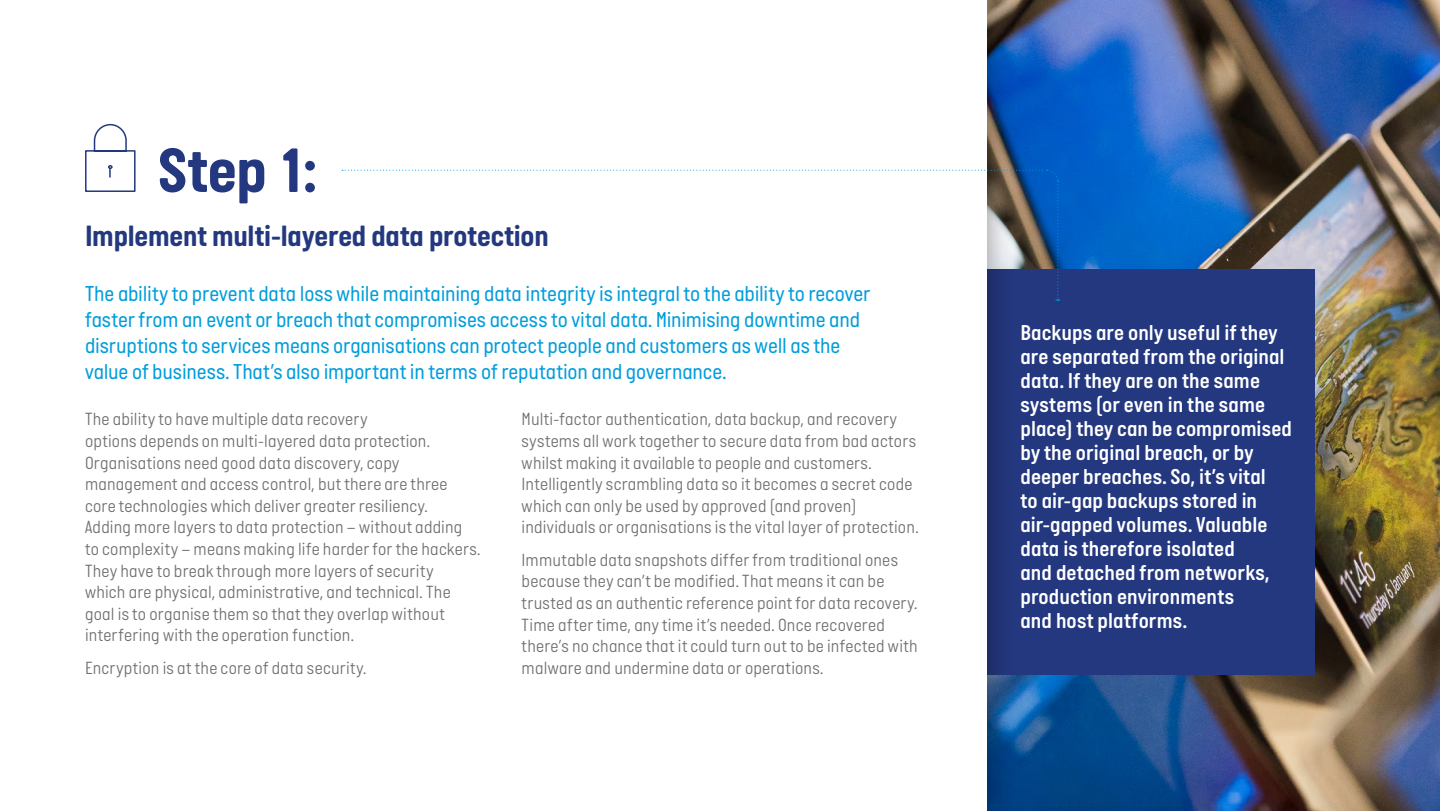
<style>
.page{position:relative;width:1440px;height:811px;background:#fff}
.page>*{position:absolute;margin:0;border:0;box-sizing:border-box;transform-origin:0 0}
.Heading_40pt___32pt{font:700 64px "Italian Plate No One";color:#24387f}
.Heading_40pt___32pt-2{font:700 30px "Italian Plate No One";letter-spacing:-.005em;color:#24387f}
.NEW_BODY_COPY{font:22px/24px "Italian Plate No One D Bd";letter-spacing:.005em;color:#fff}
.Intro_Text_11pt{font:22px/26px "Italian Plate No One";letter-spacing:-.005em;color:#009ddc}
.Body_9pt{font:300 18px/21.6px "Italian Plate No One";letter-spacing:.015em;color:#706f6f}
</style>
<div class="page">
<img style="left:1018px;top:0;width:422px;height:811px">
<div style="left:986px;top:270px;width:329px;height:405px;background:#24387f"></div>
<div style="left:0;top:0;width:1018px;height:811px;background:#000;opacity:.45"></div>
<div style="left:0;top:0;width:986px;height:811px;background:#fff"></div>
<svg style="left:85px;top:123px;width:51px;height:69px"></svg>
<svg style="left:342px;top:169px;width:718px;height:131px"></svg>
<p class="Heading_40pt___32pt" style="left:159px;top:136px;width:159px">Step 1:</p>
<p class="Heading_40pt___32pt-2" style="left:85px;top:220px;width:465px">Implement multi-layered data protection</p>
<p class="Intro_Text_11pt" style="left:85px;top:280px;width:787px">The ability to prevent data loss while maintaining data integrity is integral to the ability to recover faster from an event or breach that compromises access to vital data. Minimising downtime and disruptions to services means organisations can protect people and customers as well as the value of business. That’s also important in terms of reputation and governance.</p>
<p class="Body_9pt" style="left:85px;top:409px;width:397px">The ability to have multiple data recovery<br>options depends on multi-layered data protection.<br>Organisations need good data discovery, copy management and access control, but there are three core technologies which deliver greater resiliency.<br>Adding more layers to data protection – without adding to complexity – means making life harder for the hackers.<br>They have to break through more layers of security<br>which are physical, administrative, and technical. The goal is to organise them so that they overlap without interfering with the operation function.</p>
<p class="Body_9pt" style="left:85px;top:658px;width:283px">Encryption is at the core of data security.</p>
<p class="Body_9pt" style="left:522px;top:409px;width:398px">Multi-factor authentication, data backup, and recovery systems all work together to secure data from bad actors whilst making it available to people and customers.<br>Intelligently scrambling data so it becomes a secret code which can only be used by approved (and proven) individuals or organisations is the vital layer of protection.</p>
<p class="Body_9pt" style="left:522px;top:550px;width:398px">Immutable data snapshots differ from traditional ones because they can’t be modified. That means it can be trusted as an authentic reference point for data recovery.<br>Time after time, any time it’s needed. Once recovered there’s no chance that it could turn out to be infected with malware and undermine data or operations.</p>
<p class="NEW_BODY_COPY" style="left:1020px;top:321px;width:273px">Backups are only useful if they are separated from the original data. If they are on the same systems (or even in the same place) they can be compromised by the original breach, or by deeper breaches. So, it’s vital<br>to air-gap backups stored in air-gapped volumes. Valuable data is therefore isolated<br>and detached from networks, production environments<br>and host platforms.</p>
</div>
